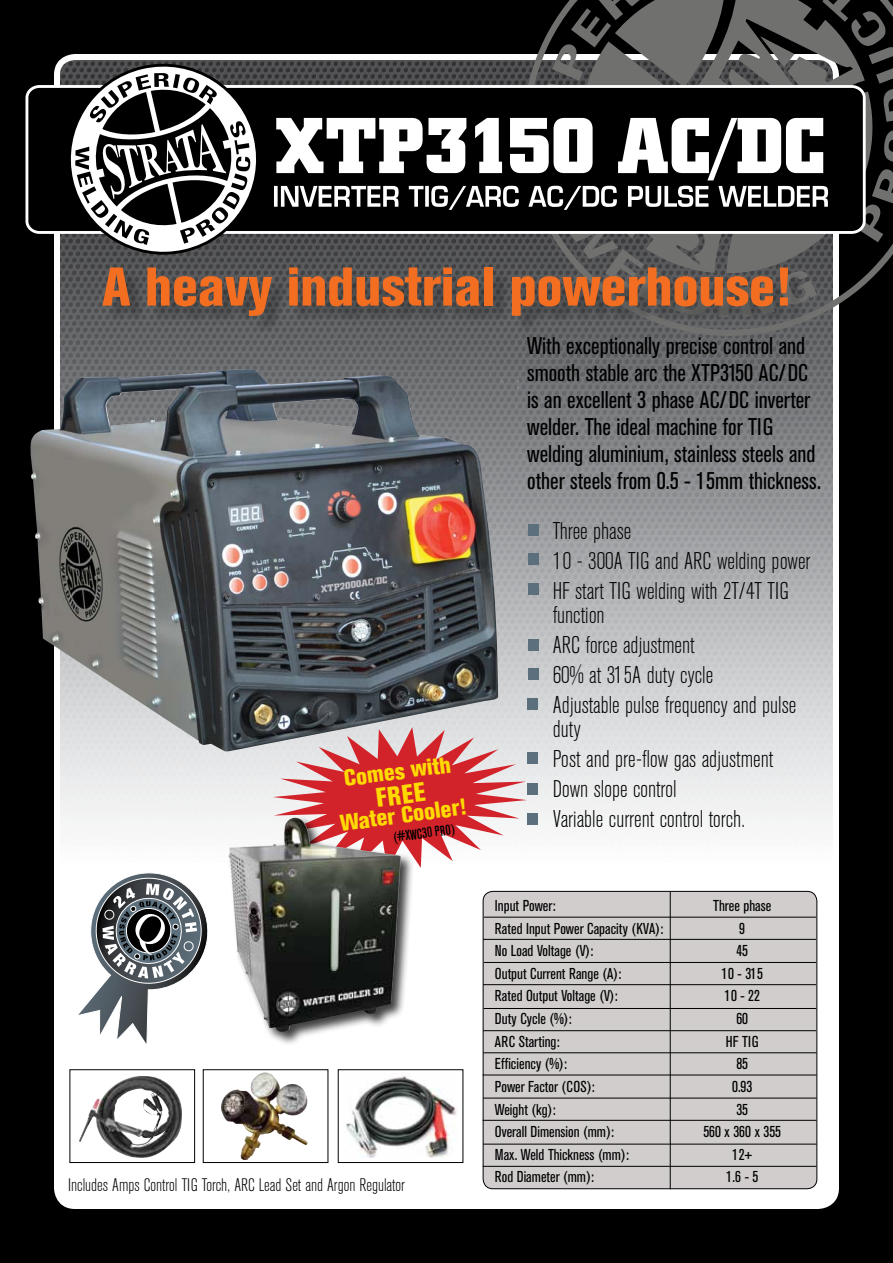
<style>
.page{position:relative;width:893px;height:1263px;background:#000}
.page>*{position:absolute;margin:0;border:0;box-sizing:border-box;transform-origin:0 0}
.t1{font:700 79.5px "Square Slabserif 711 BT";color:#fff}
.t2{font:800 54px "Akzidenz Grot Con BQ";color:#f36e21}
.t3{font:800 26.7px "Akzidenz Grot Con BQ";color:#ffda00}
.t4{font:300 24px/30px "Akzidenz Grot Con BQ";color:#000}
.t5{font:24px/27px "Akzidenz Grot Con BQ";color:#000}
.t6{font:800 22.8px "Akzidenz Grot Con BQ";color:#ffda00}
.t7{font:300 18px "Akzidenz Grot Con BQ";color:#000}
.t8{font:15.6px "Akzidenz Grot Con BQ";color:#000}
.t9{font:500 14.25px "Akzidenz Grot Con BQ";color:#000}
</style>
<div class="page">
<div style="left:57px;top:57px;width:779px;height:1149px;background:#fff;border-radius:18px"></div>
<img style="left:57px;top:57px;width:775px;height:770px">
<svg style="left:500px;top:318px;width:393px;height:41px;background:#545456"></svg>
<div style="left:27px;top:86px;width:837px;height:146px;background:#000;border-radius:12px"></div>
<svg style="left:60px;top:0;width:833px;height:318px"></svg>
<div style="left:106px;top:270px;width:700px;height:64px;background:#000;opacity:.27"></div>
<div style="left:528px;top:524px;width:11px;height:12px;background:#5c6f7c"></div>
<div style="left:528px;top:639px;width:11px;height:12px;background:#5c6f7c"></div>
<div style="left:528px;top:553px;width:11px;height:12px;background:#5c6f7c"></div>
<div style="left:528px;top:583px;width:11px;height:12px;background:#5c6f7c"></div>
<div style="left:528px;top:668px;width:11px;height:12px;background:#5c6f7c"></div>
<div style="left:527px;top:783px;width:11px;height:12px;background:#5c6f7c"></div>
<div style="left:527px;top:699px;width:11px;height:11px;background:#5c6f7c"></div>
<div style="left:527px;top:752px;width:11px;height:12px;background:#5c6f7c"></div>
<svg style="left:273px;top:727px;width:254px;height:141px"></svg>
<div style="left:203px;top:1069px;width:125px;height:94px;border:1px solid #000"></div>
<img style="left:221px;top:1074px;width:87px;height:86px">
<div style="left:338px;top:1069px;width:125px;height:94px;border:1px solid #000"></div>
<div style="left:70px;top:1069px;width:125px;height:94px;border:1px solid #000"></div>
<img style="left:346px;top:1075px;width:111px;height:83px">
<div style="left:227px;top:816px;width:188px;height:229px;background:#000;opacity:.75"></div>
<img style="left:228px;top:818px;width:174px;height:214px">
<div style="left:483px;top:891px;width:334px;height:298px;background:#d0cdcc;border-radius:10px"></div>
<div style="left:483px;top:891px;width:334px;height:298px;border:1px solid #000;border-radius:10px"></div>
<hr style="left:670px;top:892px;width:1px;height:297px;background:#000">
<hr style="left:484px;top:917px;width:332px;height:1px;background:#000">
<hr style="left:483px;top:939px;width:333px;height:1px;background:#000">
<hr style="left:484px;top:962px;width:332px;height:1px;background:#000">
<hr style="left:483px;top:984px;width:333px;height:1px;background:#000">
<hr style="left:484px;top:1008px;width:332px;height:1px;background:#000">
<hr style="left:483px;top:1030px;width:333px;height:1px;background:#000">
<hr style="left:483px;top:1052px;width:334px;height:1px;background:#000">
<hr style="left:483px;top:1074px;width:333px;height:1px;background:#000">
<hr style="left:483px;top:1098px;width:334px;height:1px;background:#000">
<hr style="left:483px;top:1120px;width:333px;height:1px;background:#000">
<hr style="left:483px;top:1144px;width:334px;height:1px;background:#000">
<hr style="left:483px;top:1166px;width:333px;height:1px;background:#000">
<div style="left:527px;top:813px;width:11px;height:12px;background:#5c6f7c"></div>
<img style="left:79px;top:1076px;width:103px;height:82px">
<img style="left:500px;top:380px;width:19px;height:9px">
<img style="left:29px;top:369px;width:469px;height:382px">
<svg style="left:78px;top:873px;width:130px;height:171px"></svg>
<h1 class="t1" style="left:274px;top:97px;width:553px">XTP3150 AC/DC</h1>
<h2 class="t2" style="left:102px;top:256px;width:690px">A heavy industrial powerhouse!</h2>
<h3 class="t6" style="left:343px;top:765px;width:109px;rotate:-7deg">Comes with</h3>
<h3 class="t3" style="left:374px;top:782px;width:51px;rotate:-7deg">FREE</h3>
<h3 class="t6" style="left:339px;top:809px;width:128px;rotate:-7deg">Water Cooler!</h3>
<p class="t9" style="left:393px;top:829px;width:63px;rotate:-8deg">(#XWC30 PRO)</p>
<p class="t7" style="left:68px;top:1175px;width:338px">Includes Amps Control TIG Torch, ARC Lead Set and Argon Regulator</p>
<h3 class="t5" style="left:527px;top:332px;width:295px">With exceptionally precise control and smooth stable arc the XTP3150 AC/DC is an excellent 3 phase AC/DC inverter welder. The ideal machine for TIG welding aluminium, stainless steels and other steels from 0.5 - 15mm thickness.</h3>
<h3 class="t4" style="left:553px;top:516px;width:259px">Three phase<br>10 - 300A TIG and ARC welding power<br>HF start TIG welding with 2T/4T TIG</h3>
<h3 class="t4" style="left:553px;top:600px;width:245px">function<br>ARC force adjustment<br>60% at 315A duty cycle<br>Adjustable pulse frequency and pulse</h3>
<h3 class="t4" style="left:553px;top:714px;width:222px">duty<br>Post and pre-flow gas adjustment<br>Down slope control<br>Variable current control torch.</h3>
<p class="t8" style="left:495px;top:897px;width:62px">Input Power:</p>
<p class="t8" style="left:713px;top:897px;width:59px">Three phase</p>
<p class="t8" style="left:495px;top:919px;width:170px">Rated Input Power Capacity (KVA):</p>
<p class="t8" style="left:739px;top:919px;width:7px">9</p>
<p class="t8" style="left:495px;top:942px;width:100px">No Load Voltage (V):</p>
<p class="t8" style="left:736px;top:942px;width:13px">45</p>
<p class="t8" style="left:495px;top:965px;width:128px">Output Current Range (A):</p>
<p class="t8" style="left:721px;top:965px;width:43px">10 - 315</p>
<p class="t8" style="left:495px;top:987px;width:124px">Rated Output Voltage (V):</p>
<p class="t8" style="left:724px;top:987px;width:37px">10 - 22</p>
<p class="t8" style="left:495px;top:1010px;width:78px">Duty Cycle (%):</p>
<p class="t8" style="left:736px;top:1010px;width:13px">60</p>
<p class="t8" style="left:495px;top:1032px;width:66px">ARC Starting:</p>
<p class="t8" style="left:726px;top:1032px;width:34px">HF TIG</p>
<p class="t8" style="left:495px;top:1055px;width:74px">Efficiency (%):</p>
<p class="t8" style="left:736px;top:1055px;width:13px">85</p>
<p class="t8" style="left:495px;top:1078px;width:101px">Power Factor (COS):</p>
<p class="t8" style="left:732px;top:1078px;width:22px">0.93</p>
<p class="t8" style="left:495px;top:1100px;width:62px">Weight (kg):</p>
<p class="t8" style="left:736px;top:1100px;width:13px">35</p>
<p class="t8" style="left:495px;top:1123px;width:121px">Overall Dimension (mm):</p>
<p class="t8" style="left:703px;top:1123px;width:79px">560 x 360 x 355</p>
<p class="t8" style="left:495px;top:1146px;width:136px">Max. Weld Thickness (mm):</p>
<p class="t8" style="left:732px;top:1146px;width:22px">12+</p>
<p class="t8" style="left:495px;top:1168px;width:101px">Rod Diameter (mm):</p>
<p class="t8" style="left:726px;top:1168px;width:34px">1.6 - 5</p>
</div>
